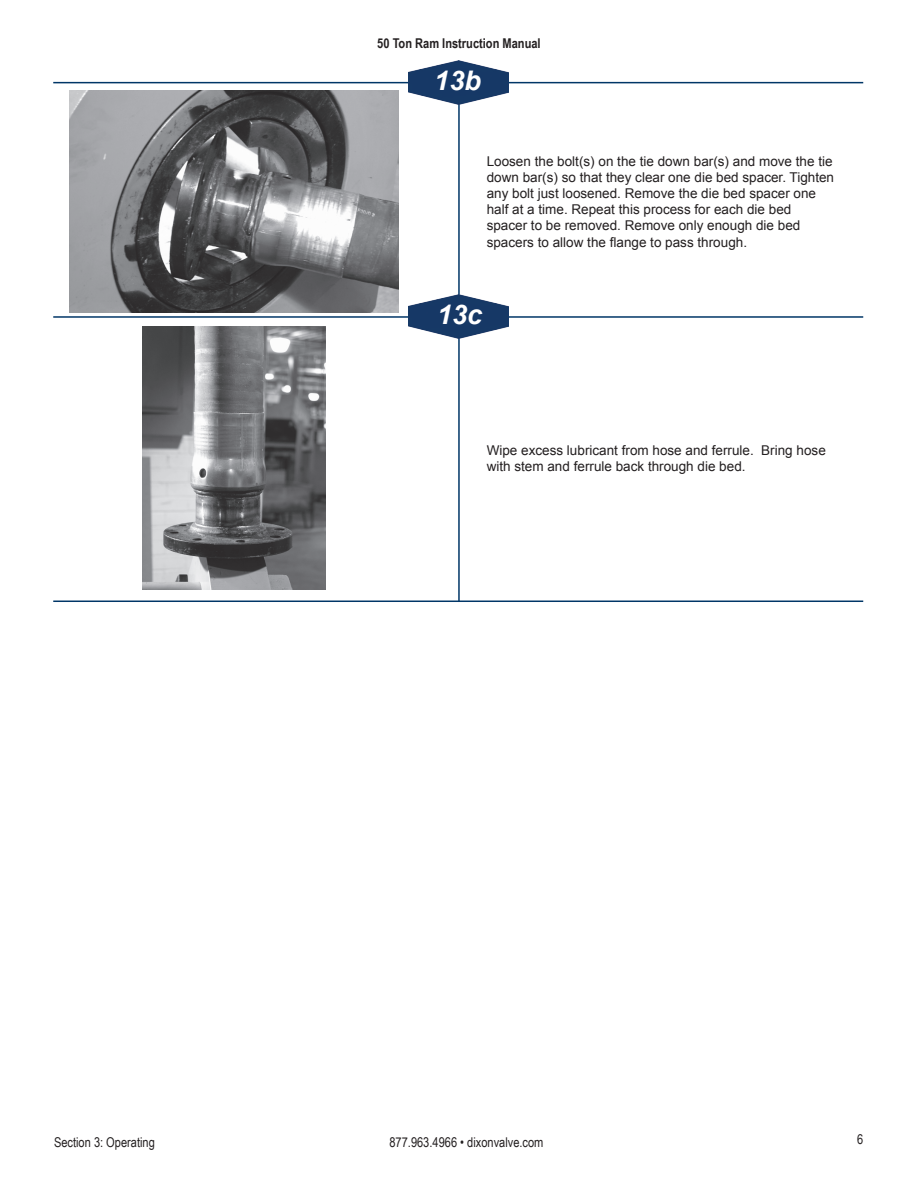
<style>
.page{position:relative;width:918px;height:1188px;background:#fff}
.page>*{position:absolute;margin:0;border:0;box-sizing:border-box;transform-origin:0 0}
.t1{font:italic 700 27px "Arial";color:#fff}
.t2{font:13.5px/16.2px "Arial";color:#231f20}
.t3{font:13.5px "Arial Narrow";color:#231f20}
.t4{font:700 13.5px "Arial Narrow";color:#231f20}
</style>
<div class="page">
<hr style="left:458px;top:83px;width:2px;height:519px;background:#003667">
<hr style="left:53px;top:82px;width:810px;height:1px;background:#003667">
<img style="left:408px;top:60px;width:100px;height:45px">
<hr style="left:53px;top:316px;width:810px;height:2px;background:#003667">
<img style="left:408px;top:295px;width:100px;height:44px">
<hr style="left:53px;top:601px;width:810px;height:1px;background:#003667">
<img style="left:69px;top:90px;width:330px;height:222px">
<img style="left:142px;top:326px;width:184px;height:263px">
<p class="t4" style="left:377px;top:33px;width:165px">50 Ton Ram Instruction Manual</p>
<p class="t1" style="left:434px;top:62px;width:48px">13b</p>
<p class="t2" style="left:487px;top:153px;width:349px">Loosen the bolt(s) on the tie down bar(s) and move the tie down bar(s) so that they clear one die bed spacer. Tighten any bolt just loosened. Remove the die bed spacer one half at a time. Repeat this process for each die bed spacer to be removed. Remove only enough die bed spacers to allow the flange to pass through.</p>
<p class="t1" style="left:437px;top:297px;width:47px">13c</p>
<p class="t2" style="left:487px;top:442px;width:341px">Wipe excess lubricant from hose and ferrule. Bring hose with stem and ferrule back through die bed.</p>
<p class="t3" style="left:54px;top:1132px;width:102px">Section 3: Operating</p>
<p class="t3" style="left:389px;top:1132px;width:156px">877.963.4966 • dixonvalve.com</p>
<p class="t3" style="left:857px;top:1129px;width:8px">6</p>
</div>
